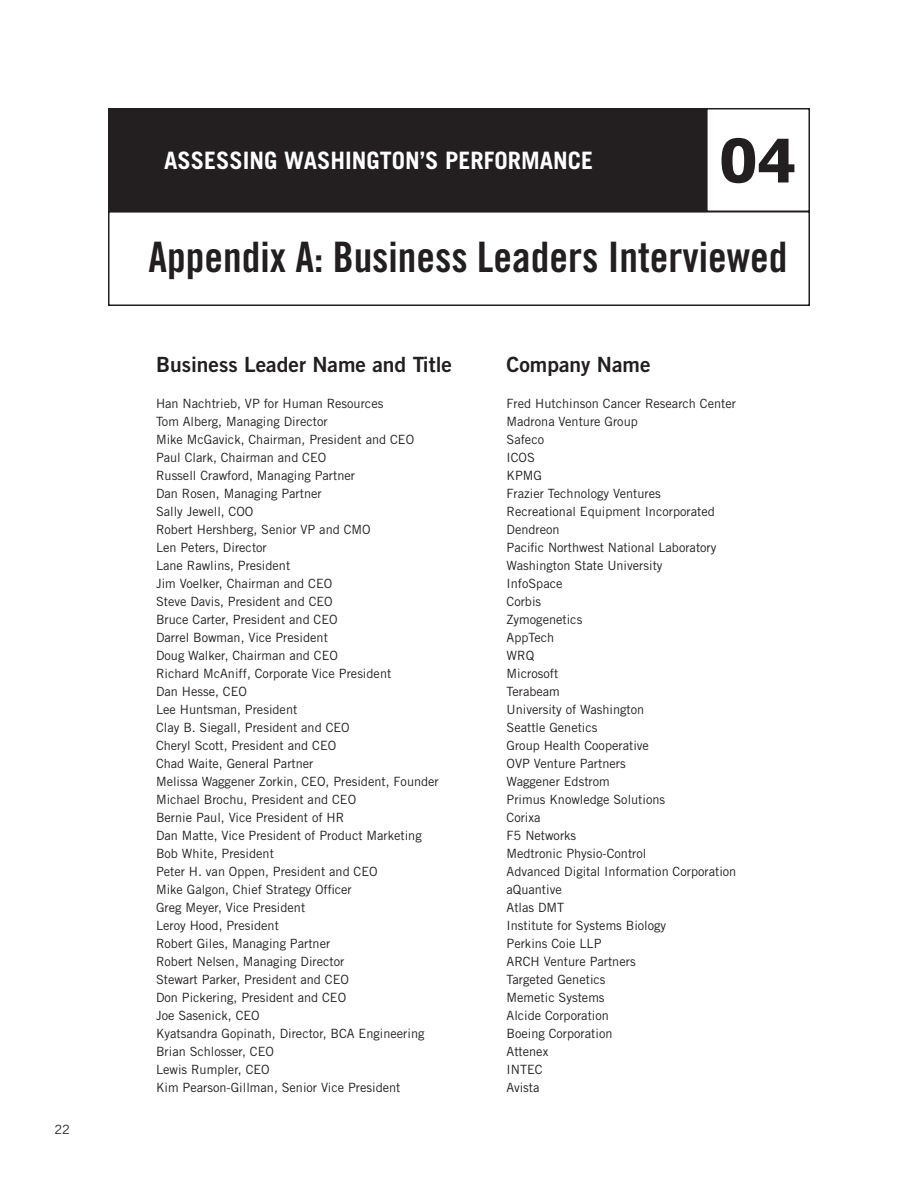
<style>
.page{position:relative;width:918px;height:1188px;background:#fff}
.page>*{position:absolute;margin:0;border:0;box-sizing:border-box;transform-origin:0 0}
.t1{font:700 60px "Tahoma";color:#231f20}
.t2{font:42px "Trade Gothic Bold Cond Twenty";color:#231f20}
.t3{font:700 24px "Trade Gothic";color:#fff}
.t4{font:21px "Trade Gothic Bold Two";color:#231f20}
.t5{font:12.75px/18px "Trade Gothic";color:#231f20}
</style>
<div class="page">
<div style="left:109px;top:109px;width:597px;height:102px;background:#231f20"></div>
<div style="left:108px;top:108px;width:599px;height:104px;border:2px solid #231f20"></div>
<div style="left:108px;top:211px;width:702px;height:95px;border:2px solid #231f20"></div>
<div style="left:706px;top:108px;width:104px;height:104px;border:2px solid #231f20"></div>
<p class="t5" style="left:54px;top:1120px;width:17px">22</p>
<h3 class="t3" style="left:164px;top:146px;width:431px">ASSESSING WASHINGTON’S PERFORMANCE</h3>
<h1 class="t1" style="left:719px;top:118px;width:78px">04</h1>
<h2 class="t2" style="left:148px;top:232px;width:640px">Appendix A: Business Leaders Interviewed</h2>
<h3 class="t4" style="left:156px;top:352px;width:297px">Business Leader Name and Title</h3>
<p class="t5" style="left:156px;top:395px;width:284px">Han Nachtrieb, VP for Human Resources<br>Tom Alberg, Managing Director<br>Mike McGavick, Chairman, President and CEO<br>Paul Clark, Chairman and CEO<br>Russell Crawford, Managing Partner<br>Dan Rosen, Managing Partner<br>Sally Jewell, COO<br>Robert Hershberg, Senior VP and CMO<br>Len Peters, Director<br>Lane Rawlins, President<br>Jim Voelker, Chairman and CEO<br>Steve Davis, President and CEO<br>Bruce Carter, President and CEO<br>Darrel Bowman, Vice President<br>Doug Walker, Chairman and CEO<br>Richard McAniff, Corporate Vice President<br>Dan Hesse, CEO<br>Lee Huntsman, President<br>Clay B. Siegall, President and CEO<br>Cheryl Scott, President and CEO<br>Chad Waite, General Partner<br>Melissa Waggener Zorkin, CEO, President, Founder<br>Michael Brochu, President and CEO<br>Bernie Paul, Vice President of HR<br>Dan Matte, Vice President of Product Marketing<br>Bob White, President<br>Peter H. van Oppen, President and CEO<br>Mike Galgon, Chief Strategy Officer<br>Greg Meyer, Vice President<br>Leroy Hood, President<br>Robert Giles, Managing Partner<br>Robert Nelsen, Managing Director<br>Stewart Parker, President and CEO<br>Don Pickering, President and CEO<br>Joe Sasenick, CEO<br>Kyatsandra Gopinath, Director, BCA Engineering<br>Brian Schlosser, CEO<br>Lewis Rumpler, CEO<br>Kim Pearson-Gillman, Senior Vice President</p>
<h3 class="t4" style="left:507px;top:352px;width:146px">Company Name</h3>
<p class="t5" style="left:507px;top:395px;width:231px">Fred Hutchinson Cancer Research Center<br>Madrona Venture Group<br>Safeco<br>ICOS<br>KPMG<br>Frazier Technology Ventures<br>Recreational Equipment Incorporated<br>Dendreon<br>Pacific Northwest National Laboratory<br>Washington State University<br>InfoSpace<br>Corbis<br>Zymogenetics<br>AppTech<br>WRQ<br>Microsoft<br>Terabeam<br>University of Washington<br>Seattle Genetics<br>Group Health Cooperative<br>OVP Venture Partners<br>Waggener Edstrom<br>Primus Knowledge Solutions<br>Corixa<br>F5 Networks<br>Medtronic Physio-Control<br>Advanced Digital Information Corporation aQuantive<br>Atlas DMT<br>Institute for Systems Biology<br>Perkins Coie LLP<br>ARCH Venture Partners<br>Targeted Genetics<br>Memetic Systems<br>Alcide Corporation<br>Boeing Corporation<br>Attenex<br>INTEC<br>Avista</p>
</div>
